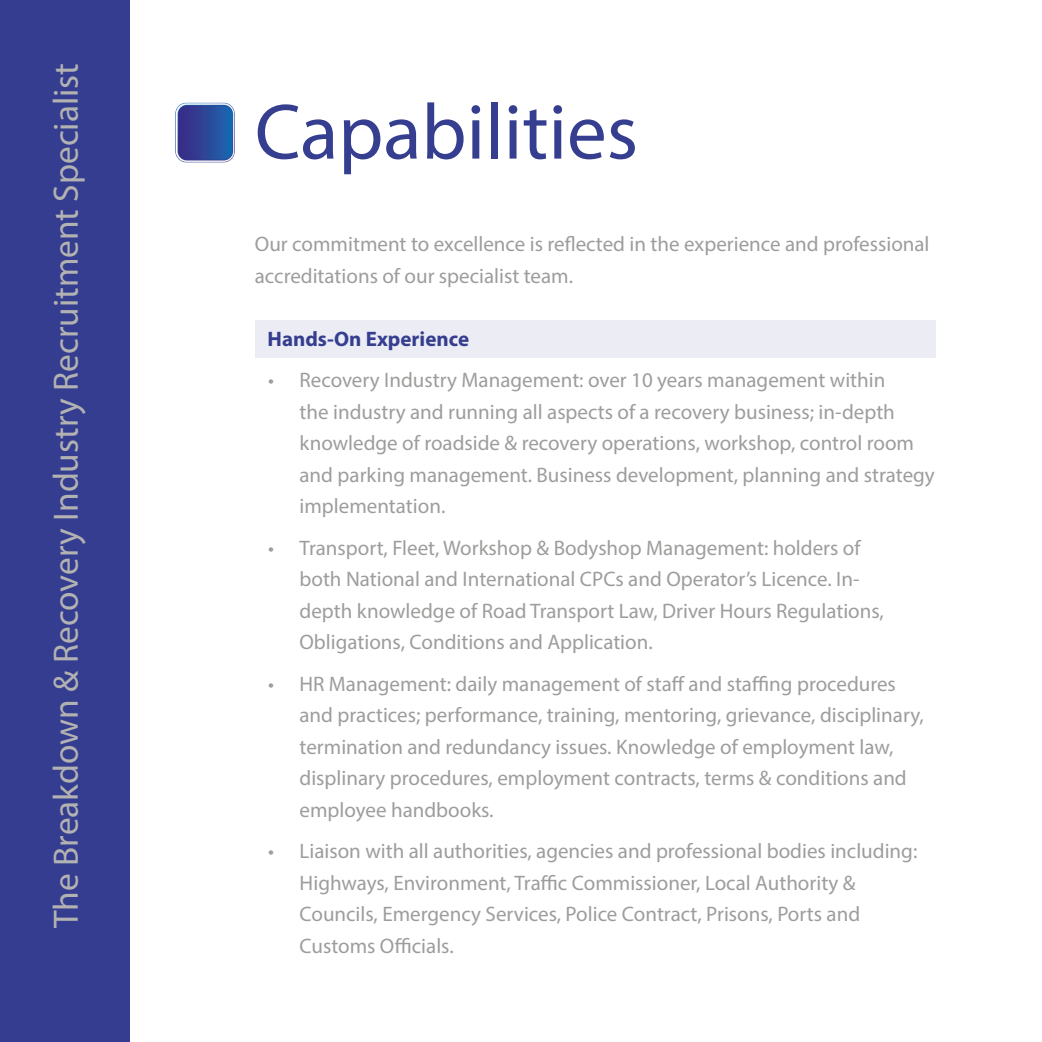
<style>
.page{position:relative;width:1042px;height:1042px;background:#fff}
.page>*{position:absolute;margin:0;border:0;box-sizing:border-box;transform-origin:0 0}
.t1{font:79.1px "Myriad Pro";color:#353e8f}
.t2{font:35.35px "Myriad Pro";color:#b3b2b2}
.t3{font:21px/31.5px "Myriad Pro";color:#9d9d9c}
.t4{font:700 21px "Myriad Pro";color:#353e8f}
</style>
<div class="page">
<div style="left:0;top:0;width:129px;height:1042px;background:#343d8f"></div>
<img style="left:175px;top:102px;width:60px;height:61px">
<div style="left:255px;top:320px;width:680px;height:37px;background:#ebecf4"></div>
<h2 class="t2" style="left:44px;top:928px;width:866px;rotate:-90deg">The Breakdown &amp; Recovery Industry Recruitment Specialist</h2>
<h1 class="t1" style="left:255px;top:83px;width:385px">Capabilities</h1>
<p class="t3" style="left:255px;top:228px;width:676px">Our commitment to excellence is reflected in the experience and professional accreditations of our specialist team.</p>
<p class="t4" style="left:268px;top:325px;width:203px">Hands-On Experience</p>
<p class="t3" style="left:299px;top:364px;width:637px;text-indent:-32px">• Recovery Industry Management: over 10 years management within<br>the industry and running all aspects of a recovery business; in-depth knowledge of roadside &amp; recovery operations, workshop, control room and parking management. Business development, planning and strategy implementation.</p>
<p class="t3" style="left:299px;top:532px;width:586px;text-indent:-32px">• Transport, Fleet, Workshop &amp; Bodyshop Management: holders of both National and International CPCs and Operator’s Licence. In&shy;depth knowledge of Road Transport Law, Driver Hours Regulations, Obligations, Conditions and Application.</p>
<p class="t3" style="left:299px;top:667px;width:626px;text-indent:-32px">• HR Management: daily management of staff and staffing procedures and practices; performance, training, mentoring, grievance, disciplinary, termination and redundancy issues. Knowledge of employment law, displinary procedures, employment contracts, terms &amp; conditions and employee handbooks.</p>
<p class="t3" style="left:299px;top:835px;width:619px;text-indent:-32px">• Liaison with all authorities, agencies and professional bodies including:<br>Highways, Environment, Traffic Commissioner, Local Authority &amp; Councils, Emergency Services, Police Contract, Prisons, Ports and Customs Officials.</p>
</div>
